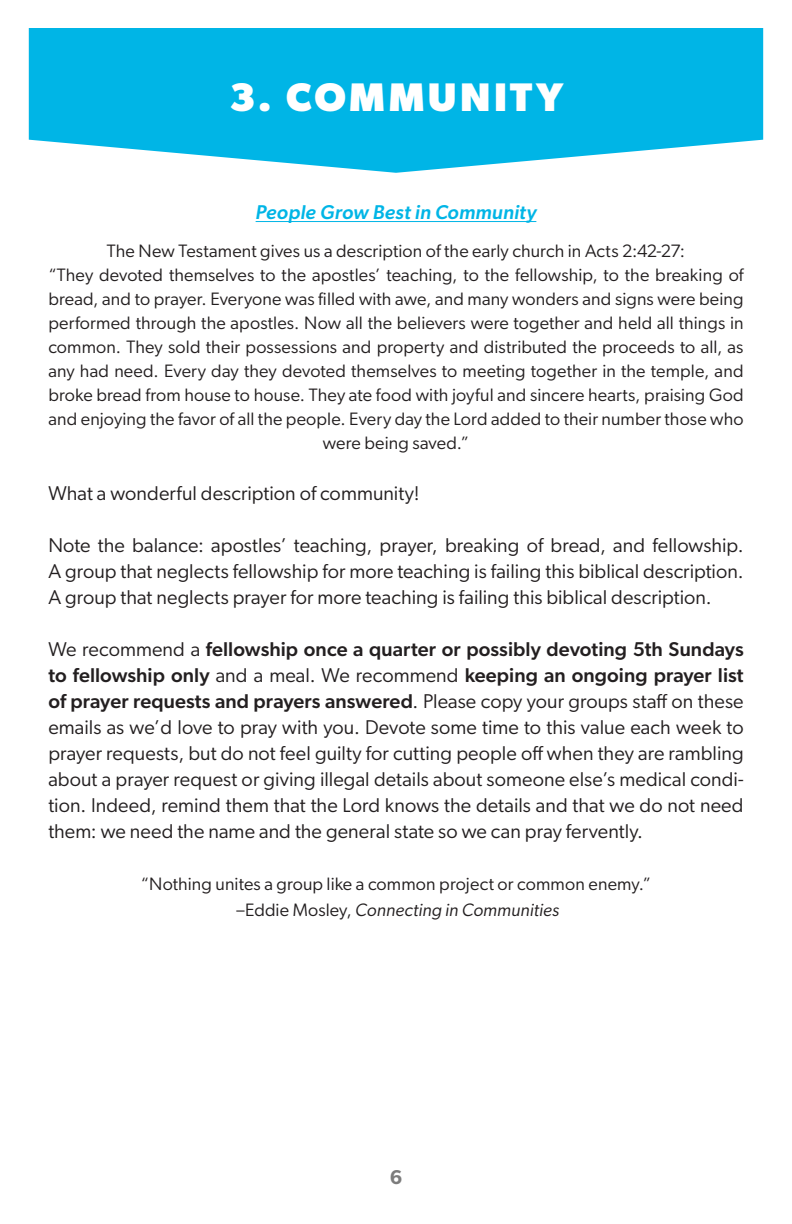
<style>
.page{position:relative;width:792px;height:1224px;background:#fff}
.page>*{position:absolute;margin:0;border:0;box-sizing:border-box;transform-origin:0 0}
.t1{font:700 40px "Gibson";letter-spacing:.085em;color:#fff}
.t2{font:20px/26px "Gibson";letter-spacing:.005em;color:#231f20;text-align:justify}
.t3{font:italic 500 20px "Gibson";letter-spacing:.015em;color:#00b5e6}
.t4{font:600 20px "Gibson";color:#7c7c7c}
.t5{font:18px/24px "Gibson";letter-spacing:.01em;color:#231f20;text-align:center}
.t6{font:italic 18px "Gibson";letter-spacing:.005em;color:#231f20}
.s1{font-weight:500}
.s2{font-style:normal}
</style>
<div class="page">
<svg style="left:29px;top:28px;width:734px;height:145px;fill:#00b5e6"></svg>
<hr style="left:256px;top:221px;width:280px;height:1px;background:#00b5e6">
<p class="t1" style="left:229px;top:74px;width:335px">3. COMMUNITY</p>
<p class="t3" style="left:256px;top:200px;width:282px">People Grow Best in Community</p>
<p class="t5" style="left:107px;top:239px;width:580px">The New Testament gives us a description of the early church in Acts 2:42-27:</p>
<p class="t5" style="left:48px;top:263px;width:697px">“They devoted themselves to the apostles’ teaching, to the fellowship, to the breaking of bread, and to prayer. Everyone was filled with awe, and many wonders and signs were being performed through the apostles. Now all the believers were together and held all things in common. They sold their possessions and property and distributed the proceeds to all, as any had need. Every day they devoted themselves to meeting together in the temple, and broke bread from house to house. They ate food with joyful and sincere hearts, praising God and enjoying the favor of all the people. Every day the Lord added to their number those who were being saved.”</p>
<p class="t2" style="left:48px;top:480px;width:373px">What a wonderful description of community!</p>
<p class="t2" style="left:48px;top:532px;width:697px">Note the balance: apostles’ teaching, prayer, breaking of bread, and fellowship.<br>A group that neglects fellowship for more teaching is failing this biblical description.<br>A group that neglects prayer for more teaching is failing this biblical description.</p>
<p class="t2" style="left:48px;top:636px;width:697px">We recommend a <span class="s1">fellowship once a quarter or possibly devoting 5th Sundays to fellowship only</span> and a meal. We recommend <span class="s1">keeping an ongoing prayer list of prayer requests and prayers answered</span>. Please copy your groups staff on these emails as we’d love to pray with you. Devote some time to this value each week to prayer requests, but do not feel guilty for cutting people off when they are rambling about a prayer request or giving illegal details about someone else’s medical condi&shy;tion. Indeed, remind them that the Lord knows the details and that we do not need them: we need the name and the general state so we can pray fervently.</p>
<p class="t5" style="left:141px;top:871px;width:512px">“Nothing unites a group like a common project or common enemy.”</p>
<p class="t6" style="left:236px;top:899px;width:324px"><span class="s2">–Eddie Mosley,</span> Connecting in Communities</p>
<p class="t4" style="left:390px;top:1165px;width:14px">6</p>
</div>
